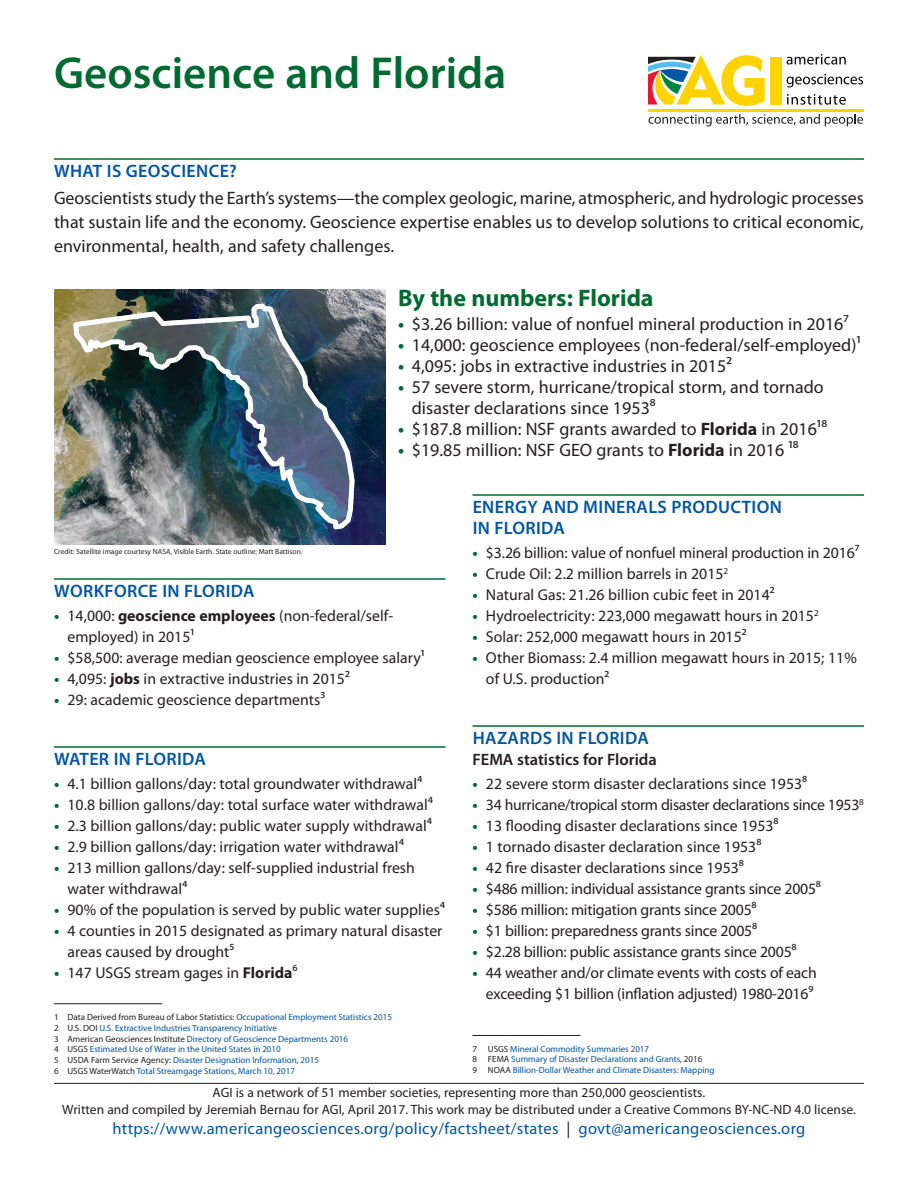
<style>
.page{position:relative;width:918px;height:1188px;background:#fff}
.page>*{position:absolute;margin:0;border:0;box-sizing:border-box;transform-origin:0 0}
.t1{font:600 45px "Myriad Pro";color:#006b30}
.t2{font:700 24px "Myriad Pro";color:#006b30}
.t3{font:18px/24px "Myriad Pro";color:#231f20}
.t4{font:600 18px/21px "Myriad Pro";letter-spacing:.02em;color:#0055a4}
.t5{font:16.5px "Myriad Pro";letter-spacing:.02em;color:#0055a4}
.t6{font:600 16.5px "Myriad Pro";color:#231f20}
.t7{font:15.75px/21px "Myriad Pro";color:#231f20}
.t8{font:15.75px "Myriad Pro";letter-spacing:-.02em;color:#231f20}
.t9{font:13.5px/16.5px "Myriad Pro";color:#231f20;text-align:center}
.t10{font:9px/10.8px "Myriad Pro";color:#0055a4}
.t11{font:7.5px "Myriad Pro";color:#231f20}
.s1{font-weight:700;color:#006b30}
.s2{font-weight:700}
.s3{color:#231f20}
</style>
<div class="page">
<img style="left:54px;top:289px;width:332px;height:255px">
<svg style="left:787px;top:54px;width:59px;height:11px"></svg>
<svg style="left:787px;top:74px;width:76px;height:13px"></svg>
<svg style="left:787px;top:94px;width:59px;height:11px"></svg>
<svg style="left:648px;top:55px;width:117px;height:51px"></svg>
<div style="left:770px;top:57px;width:11px;height:47px;background:#ffd300"></div>
<svg style="left:649px;top:114px;width:214px;height:12px"></svg>
<hr style="left:648px;top:109px;width:216px;height:2px;background:#ffd300">
<hr style="left:54px;top:578px;width:392px;height:2px;background:#006b30">
<hr style="left:54px;top:746px;width:392px;height:2px;background:#006b30">
<hr style="left:54px;top:1003px;width:108px;height:1px;background:#231f20">
<hr style="left:54px;top:158px;width:810px;height:2px;background:#006b30">
<hr style="left:472px;top:494px;width:392px;height:2px;background:#006b30">
<hr style="left:472px;top:725px;width:392px;height:2px;background:#006b30">
<hr style="left:472px;top:1035px;width:108px;height:1px;background:#231f20">
<img style="left:71px;top:302px;width:285px;height:228px">
<hr style="left:54px;top:1083px;width:810px;height:1px;background:#231f20">
<h1 class="t1" style="left:54px;top:44px;width:454px">Geoscience and Florida</h1>
<p class="t4" style="left:54px;top:160px;width:184px">WHAT IS GEOSCIENCE?</p>
<p class="t3" style="left:54px;top:186px;width:811px;text-align:justify">Geoscientists study the Earth’s systems—the complex geologic, marine, atmospheric, and hydrologic processes that sustain life and the economy. Geoscience expertise enables us to develop solutions to critical economic, environmental, health, and safety challenges.</p>
<h2 class="t2" style="left:398px;top:282px;width:257px">By the numbers: Florida</h2>
<p class="t3" style="left:398px;top:312px;width:452px"><span class="s1">•</span> $3.26 billion: value of nonfuel mineral production in 20167</p>
<p class="t3" style="left:398px;top:333px;width:464px"><span class="s1">•</span> 14,000: geoscience employees (non-federal/self-employed)1</p>
<p class="t3" style="left:398px;top:354px;width:335px"><span class="s1">•</span> 4,095: jobs in extractive industries in 20152</p>
<p class="t3" style="left:412px;top:376px;width:414px;line-height:21px;text-indent:-14px"><span class="s1">•</span> 57 severe storm, hurricane/tropical storm, and tornado disaster declarations since 19538</p>
<p class="t3" style="left:398px;top:417px;width:431px"><span class="s1">•</span> $187.8 million: NSF grants awarded to <span class="s2">Florida</span> in 201618</p>
<p class="t3" style="left:398px;top:438px;width:402px"><span class="s1">•</span> $19.85 million: NSF GEO grants to <span class="s2">Florida</span> in 2016 18</p>
<p class="t11" style="left:54px;top:547px;width:250px">Credit: Satellite image courtesy NASA, Visible Earth. State outline: Matt Battison.</p>
<p class="t4" style="left:54px;top:580px;width:202px">WORKFORCE IN FLORIDA</p>
<p class="t7" style="left:67px;top:605px;width:327px;text-indent:-13px"><span class="s1">•</span> 14,000: <span class="s2">geoscience employees</span> (non-federal/self&shy;employed) in 20151</p>
<p class="t7" style="left:54px;top:647px;width:372px"><span class="s1">•</span> $58,500: average median geoscience employee salary1</p>
<p class="t7" style="left:54px;top:668px;width:297px"><span class="s1">•</span> 4,095: <span class="s2">jobs</span> in extractive industries in 20152</p>
<p class="t7" style="left:54px;top:689px;width:273px"><span class="s1">•</span> 29: academic geoscience departments3</p>
<p class="t4" style="left:54px;top:748px;width:153px">WATER IN FLORIDA</p>
<p class="t7" style="left:54px;top:773px;width:370px"><span class="s1">•</span> 4.1 billion gallons/day: total groundwater withdrawal4</p>
<p class="t7" style="left:54px;top:794px;width:381px"><span class="s1">•</span> 10.8 billion gallons/day: total surface water withdrawal4</p>
<p class="t7" style="left:54px;top:815px;width:380px"><span class="s1">•</span> 2.3 billion gallons/day: public water supply withdrawal4</p>
<p class="t7" style="left:54px;top:836px;width:352px"><span class="s1">•</span> 2.9 billion gallons/day: irrigation water withdrawal4</p>
<p class="t7" style="left:67px;top:857px;width:349px;text-indent:-13px"><span class="s1">•</span> 213 million gallons/day: self-supplied industrial fresh water withdrawal4</p>
<p class="t7" style="left:54px;top:899px;width:393px"><span class="s1">•</span> 90% of the population is served by public water supplies4</p>
<p class="t7" style="left:67px;top:920px;width:376px;text-indent:-13px"><span class="s1">•</span> 4 counties in 2015 designated as primary natural disaster areas caused by drought5</p>
<p class="t7" style="left:54px;top:962px;width:245px"><span class="s1">•</span> 147 USGS stream gages in <span class="s2">Florida</span>6</p>
<p class="t10" style="left:54px;top:1011px;width:339px"><span class="s3">1 Data Derived from Bureau of Labor Statistics:</span> Occupational Employment Statistics 2015<br><span class="s3">2 U.S. DOI</span> U.S. Extractive Industries Transparency Initiative<br><span class="s3">3 American Geosciences Institute</span> Directory of Geoscience Departments 2016<br><span class="s3">4 USGS</span> Estimated Use of Water in the United States in 2010<br><span class="s3">5 USDA Farm Service Agency:</span> Disaster Designation Information<span class="s3">,</span> 2015<br><span class="s3">6 USGS WaterWatch</span> Total Streamgage Stations, March 10, 2017</p>
<p class="t4" style="left:473px;top:496px;width:311px">ENERGY AND MINERALS PRODUCTION<br>IN FLORIDA</p>
<p class="t7" style="left:472px;top:542px;width:388px"><span class="s1">•</span> $3.26 billion: value of nonfuel mineral production in 20167</p>
<p class="t7" style="left:472px;top:563px;width:257px"><span class="s1">•</span> Crude Oil: 2.2 million barrels in 2015<sup>2</sup></p>
<p class="t7" style="left:472px;top:584px;width:304px"><span class="s1">•</span> Natural Gas: 21.26 billion cubic feet in 20142</p>
<p class="t7" style="left:472px;top:605px;width:348px"><span class="s1">•</span> Hydroelectricity: 223,000 megawatt hours in 2015<sup>2</sup></p>
<p class="t7" style="left:472px;top:626px;width:276px"><span class="s1">•</span> Solar: 252,000 megawatt hours in 20152</p>
<p class="t7" style="left:486px;top:647px;width:372px;text-indent:-13px"><span class="s1">•</span> Other Biomass: 2.4 million megawatt hours in 2015; 11% of U.S. production2</p>
<p class="t4" style="left:473px;top:727px;width:178px">HAZARDS IN FLORIDA</p>
<p class="t6" style="left:472px;top:749px;width:186px">FEMA statistics for Florida</p>
<p class="t7" style="left:472px;top:773px;width:336px"><span class="s1">•</span> 22 severe storm disaster declarations since 19538</p>
<p class="t8" style="left:472px;top:795px;width:393px"><span class="s1">•</span> 34 hurricane/tropical storm disaster declarations since 1953<sup>8</sup></p>
<p class="t7" style="left:472px;top:815px;width:308px"><span class="s1">•</span> 13 flooding disaster declarations since 19538</p>
<p class="t7" style="left:472px;top:836px;width:291px"><span class="s1">•</span> 1 tornado disaster declaration since 19538</p>
<p class="t7" style="left:472px;top:857px;width:273px"><span class="s1">•</span> 42 fire disaster declarations since 19538</p>
<p class="t7" style="left:472px;top:878px;width:350px"><span class="s1">•</span> $486 million: individual assistance grants since 20058</p>
<p class="t7" style="left:472px;top:899px;width:286px"><span class="s1">•</span> $586 million: mitigation grants since 20058</p>
<p class="t7" style="left:472px;top:920px;width:286px"><span class="s1">•</span> $1 billion: preparedness grants since 20058</p>
<p class="t7" style="left:472px;top:941px;width:326px"><span class="s1">•</span> $2.28 billion: public assistance grants since 20058</p>
<p class="t7" style="left:472px;top:962px;width:346px;text-align:right"><span class="s1">•</span> 44 weather and/or climate events with costs of each exceeding $1 billion (inflation adjusted) 1980-20169</p>
<p class="t10" style="left:472px;top:1043px;width:244px"><span class="s3">7 USGS</span> Mineral Commodity Summaries 2017<br><span class="s3">8 FEMA</span> Summary of Disaster Declarations and Grants<span class="s3">, 2016<br>9 NOAA</span> Billion-Dollar Weather and Climate Disasters: Mapping</p>
<p class="t9" style="left:62px;top:1084px;width:795px">AGI is a network of 51 member societies, representing more than 250,000 geoscientists.<br>Written and compiled by Jeremiah Bernau for AGI, April 2017. This work may be distributed under a Creative Commons BY-NC-ND 4.0 license.</p>
<p class="t5" style="left:112px;top:1118px;width:695px">https://www.americangeosciences.org/policy/factsheet/states <span class="s3">|</span> govt@americangeosciences.org</p>
</div>
